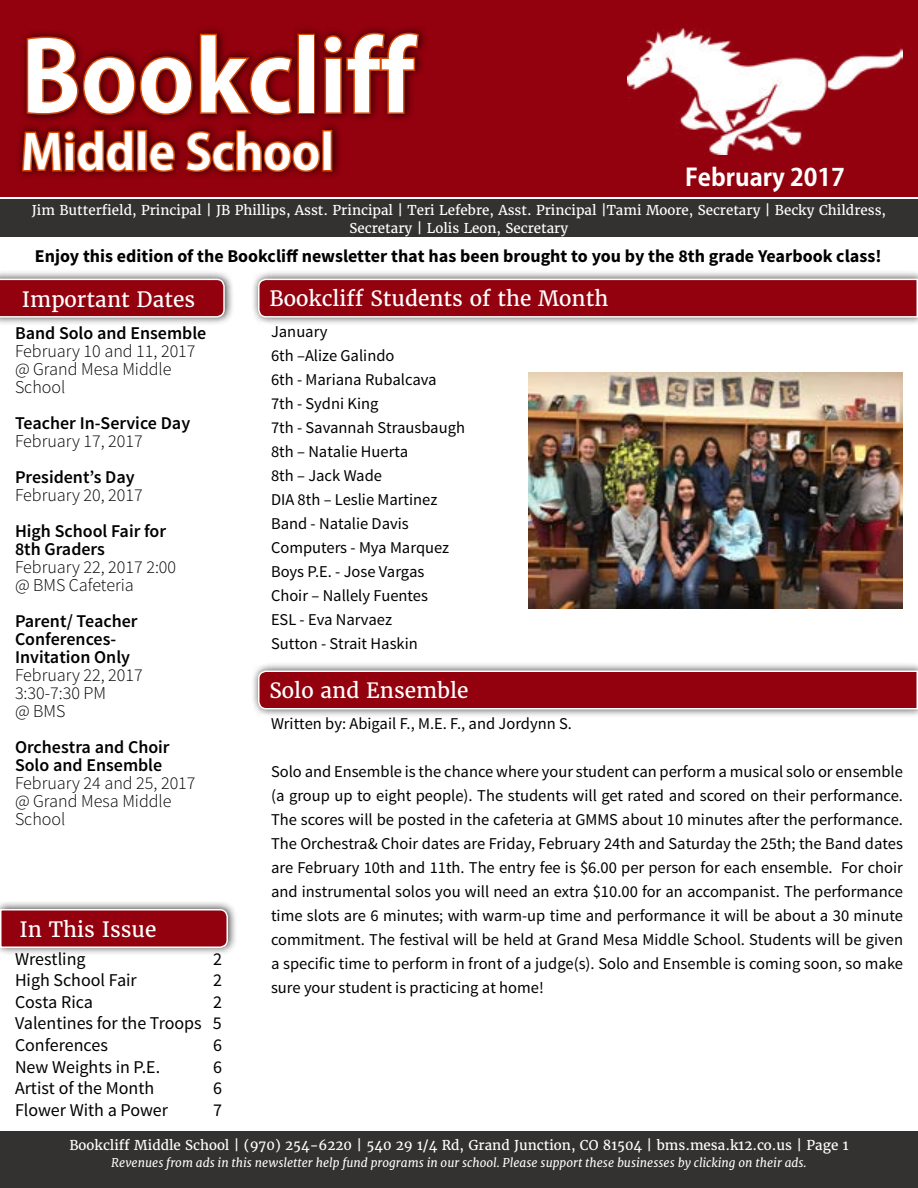
<style>
.page{position:relative;width:918px;height:1188px;background:#fff}
.page>*{position:absolute;margin:0;border:0;box-sizing:border-box;transform-origin:0 0}
.t1{font:700 96px "Adobe Gothic Std";color:#fff}
.t2{font:700 48px "Adobe Gothic Std";color:#fff}
.t3{font:700 24px "Adobe Gothic Std";color:#fff}
.t4{font:21px "Merriweather";color:#fff}
.t5{font:300 18px/18px "Source Sans Pro";color:#000}
.t6{font:600 18px/18px "Source Sans Pro";color:#000}
.t7{font:18px/21.6px "Source Sans Pro";color:#000;text-align:justify}
.t8{font:700 18px "Source Sans Pro";color:#000}
.t9{font:16.5px/24px "Source Sans Pro";color:#000}
.t10{font:13.5px/18px "Merriweather";color:#fff;text-align:center}
.t11{font:italic 12px "Merriweather";color:#fff}
</style>
<div class="page">
<div style="left:0;top:0;width:918px;height:198px;background:#92010d"></div>
<div style="left:0;top:198px;width:918px;height:39px;background:#333231"></div>
<div style="left:15px;top:26px;width:414px;height:153px;background:#000;opacity:.75"></div>
<svg style="left:25px;top:32px;width:269px;height:84px"></svg>
<div style="left:298px;top:34px;width:17px;height:80px;border:3px solid #da4700"></div>
<svg style="left:323px;top:31px;width:97px;height:84px;background:#761105"></svg>
<svg style="left:20px;top:128px;width:115px;height:46px;background:#8c1c04"></svg>
<div style="left:137px;top:130px;width:10px;height:42px;border:3px solid #da4700"></div>
<svg style="left:148px;top:140px;width:28px;height:34px"></svg>
<svg style="left:183px;top:128px;width:139px;height:46px"></svg>
<div style="left:322px;top:130px;width:10px;height:42px;border:3px solid #da4700"></div>
<div style="left:0;top:1131px;width:918px;height:57px;background:#333231"></div>
<hr style="left:0;top:197px;width:918px;height:2px;background:#fff">
<img style="left:627px;top:28px;width:276px;height:127px">
<div style="left:0;top:901px;width:238px;height:55px;background:#000;opacity:.75"></div>
<svg style="left:0;top:908px;width:229px;height:41px;background:#9c1f29"></svg>
<div style="left:252px;top:270px;width:666px;height:56px;background:#000;opacity:.75"></div>
<svg style="left:257px;top:278px;width:661px;height:40px;background:#9a1924"></svg>
<div style="left:0;top:270px;width:235px;height:56px;background:#000;opacity:.75"></div>
<svg style="left:0;top:278px;width:226px;height:40px;background:#9a1924"></svg>
<div style="left:252px;top:662px;width:666px;height:56px;background:#000;opacity:.75"></div>
<svg style="left:257px;top:670px;width:661px;height:40px;background:#9a1924"></svg>
<img style="left:528px;top:373px;width:375px;height:235px">
<h1 class="t1" style="left:21px;top:19px;width:395px">Bookcliff</h1>
<h2 class="t2" style="left:21px;top:123px;width:315px">Middle School</h2>
<h3 class="t3" style="left:685px;top:162px;width:161px">February 2017</h3>
<p class="t10" style="left:32px;top:201px;width:856px">Jim Butterfield, Principal | JB Phillips, Asst. Principal | Teri Lefebre, Asst. Principal |Tami Moore, Secretary | Becky Childress,<br>Secretary | Lolis Leon, Secretary</p>
<p class="t8" style="left:35px;top:245px;width:848px">Enjoy this edition of the Bookcliff newsletter that has been brought to you by the 8th grade Yearbook class!</p>
<p class="t4" style="left:22px;top:286px;width:175px">Important Dates</p>
<p class="t6" style="left:15px;top:325px;width:193px">Band Solo and Ensemble</p>
<p class="t5" style="left:15px;top:342px;width:182px">February 10 and 11, 2017 @ Grand Mesa Middle<br>School</p>
<p class="t6" style="left:15px;top:415px;width:177px">Teacher In-Service Day</p>
<p class="t5" style="left:15px;top:432px;width:129px">February 17, 2017</p>
<p class="t6" style="left:15px;top:469px;width:121px">President’s Day</p>
<p class="t5" style="left:15px;top:486px;width:129px">February 20, 2017</p>
<p class="t6" style="left:15px;top:523px;width:153px">High School Fair for<br>8th Graders</p>
<p class="t5" style="left:15px;top:558px;width:163px">February 22, 2017 2:00 @ BMS Cafeteria</p>
<p class="t6" style="left:15px;top:613px;width:124px">Parent/ Teacher<br>Conferences-<br>Invitation Only</p>
<p class="t5" style="left:15px;top:666px;width:129px">February 22, 2017<br>3:30-7:30 PM<br>@ BMS</p>
<p class="t6" style="left:15px;top:739px;width:156px">Orchestra and Choir<br>Solo and Ensemble</p>
<p class="t5" style="left:15px;top:774px;width:182px">February 24 and 25, 2017 @ Grand Mesa Middle<br>School</p>
<p class="t4" style="left:20px;top:916px;width:138px">In This Issue</p>
<p class="t7" style="left:15px;top:948px;width:72px">Wrestling</p>
<p class="t7" style="left:213px;top:948px;width:10px">2</p>
<p class="t7" style="left:15px;top:970px;width:123px">High School Fair</p>
<p class="t7" style="left:213px;top:970px;width:10px">2</p>
<p class="t7" style="left:15px;top:991px;width:80px">Costa Rica</p>
<p class="t7" style="left:15px;top:991px;width:208px;text-indent:198px">2<br>Valentines for the Troops 5<br>Conferences</p>
<p class="t7" style="left:213px;top:1034px;width:10px">6</p>
<p class="t7" style="left:15px;top:1056px;width:147px">New Weights in P.E.</p>
<p class="t7" style="left:213px;top:1056px;width:10px">6</p>
<p class="t7" style="left:15px;top:1078px;width:141px">Artist of the Month</p>
<p class="t7" style="left:213px;top:1078px;width:10px">6</p>
<p class="t7" style="left:15px;top:1099px;width:155px">Flower With a Power</p>
<p class="t7" style="left:213px;top:1099px;width:10px">7</p>
<p class="t4" style="left:270px;top:285px;width:340px">Bookcliff Students of the Month</p>
<p class="t9" style="left:271px;top:320px;width:195px">January<br>6th –Alize Galindo<br>6th - Mariana Rubalcava<br>7th - Sydni King<br>7th - Savannah Strausbaugh<br>8th – Natalie Huerta<br>8th – Jack Wade<br>DIA 8th – Leslie Martinez<br>Band - Natalie Davis<br>Computers - Mya Marquez<br>Boys P.E. - Jose Vargas<br>Choir – Nallely Fuentes<br>ESL - Eva Narvaez<br>Sutton - Strait Haskin</p>
<p class="t4" style="left:270px;top:677px;width:200px">Solo and Ensemble</p>
<p class="t9" style="left:271px;top:711px;width:302px">Written by: Abigail F., M.E. F., and Jordynn S.</p>
<p class="t9" style="left:271px;top:759px;width:634px;text-align:justify">Solo and Ensemble is the chance where your student can perform a musical solo or ensemble (a group up to eight people). The students will get rated and scored on their performance.<br>The scores will be posted in the cafeteria at GMMS about 10 minutes after the performance.<br>The Orchestra&amp; Choir dates are Friday, February 24th and Saturday the 25th; the Band dates are February 10th and 11th. The entry fee is $6.00 per person for each ensemble. For choir and instrumental solos you will need an extra $10.00 for an accompanist. The performance time slots are 6 minutes; with warm-up time and performance it will be about a 30 minute commitment. The festival will be held at Grand Mesa Middle School. Students will be given a specific time to perform in front of a judge(s). Solo and Ensemble is coming soon, so make sure your student is practicing at home!</p>
<p class="t10" style="left:69px;top:1137px;width:781px">Bookcliff Middle School | (970) 254-6220 | 540 29 1/4 Rd, Grand Junction, CO 81504 | bms.mesa.k12.co.us | Page 1</p>
<p class="t11" style="left:111px;top:1155px;width:697px">Revenues from ads in this newsletter help fund programs in our school. Please support these businesses by clicking on their ads.</p>
</div>
